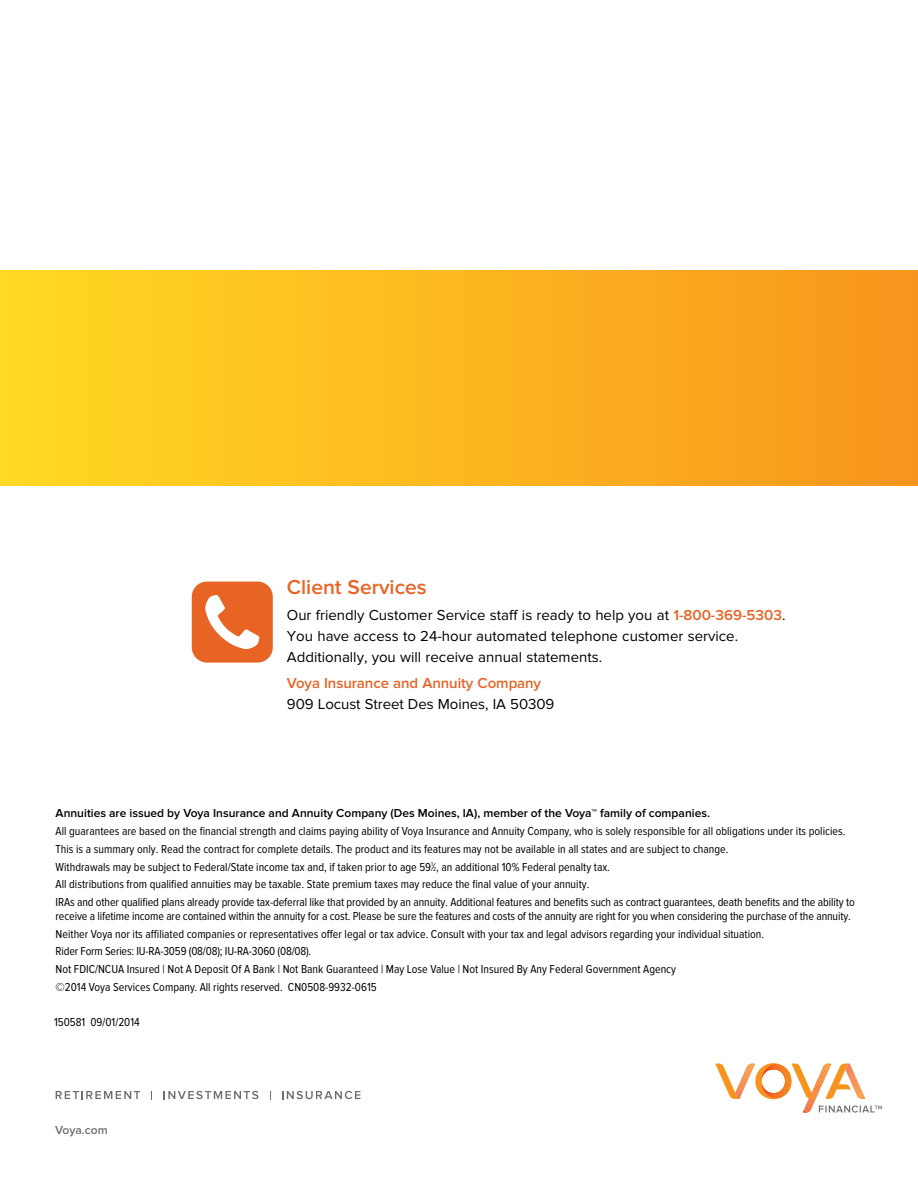
<style>
.page{position:relative;width:918px;height:1188px;background:#fff}
.page>*{position:absolute;margin:0;border:0;box-sizing:border-box;transform-origin:0 0}
.t1{font:600 21px "Proxima Nova";color:#e76425}
.t2{font:15px/21px "Proxima Nova";color:#000}
.t3{font:600 15px "Proxima Nova";letter-spacing:-.005em;color:#e76425}
.t4{font:12px/17.9px "Proxima Nova Cond";color:#000}
.t5{font:600 12px "Proxima Nova";color:#000}
.t6{font:600 12px "Proxima Nova";color:#6d6e71}
.s1{font-weight:600;color:#e76425}
.s2{font-size:6px}
</style>
<div class="page">
<svg style="left:715px;top:1063px;width:167px;height:50px"></svg>
<svg style="left:56px;top:1091px;width:84px;height:8px"></svg>
<svg style="left:164px;top:1091px;width:94px;height:8px"></svg>
<svg style="left:282px;top:1091px;width:78px;height:8px"></svg>
<div style="left:0;top:270px;width:918px;height:216px;background:linear-gradient(to right,#ffd922,#f8951d)"></div>
<h1 class="t1" style="left:287px;top:574px;width:141px">Client Services</h1>
<p class="t2" style="left:287px;top:605px;width:500px">Our friendly Customer Service staff is ready to help you at <span class="s1">1-800-369-5303</span>.<br>You have access to 24-hour automated telephone customer service.<br>Additionally, you will receive annual statements.</p>
<p class="t3" style="left:287px;top:675px;width:256px">Voya Insurance and Annuity Company</p>
<p class="t2" style="left:287px;top:694px;width:269px">909 Locust Street Des Moines, IA 50309</p>
<p class="t5" style="left:56px;top:806px;width:656px">Annuities are issued by Voya Insurance and Annuity Company (Des Moines, IA), member of the Voya™ family of companies.</p>
<p class="t4" style="left:56px;top:822px;width:801px">All guarantees are based on the financial strength and claims paying ability of Voya Insurance and Annuity Company, who is solely responsible for all obligations under its policies.<br>This is a summary only. Read the contract for complete details. The product and its features may not be available in all states and are subject to change.<br>Withdrawals may be subject to Federal/State income tax and, if taken prior to age 59<sup>1</sup>⁄<span class="s2">2</span>, an additional 10% Federal penalty tax.<br>All distributions from qualified annuities may be taxable. State premium taxes may reduce the final value of your annuity.<br>IRAs and other qualified plans already provide tax-deferral like that provided by an annuity. Additional features and benefits such as contract guarantees, death benefits and the ability to</p>
<p class="t4" style="left:56px;top:907px;width:797px">receive a lifetime income are contained within the annuity for a cost. Please be sure the features and costs of the annuity are right for you when considering the purchase of the annuity.<br>Neither Voya nor its affiliated companies or representatives offer legal or tax advice. Consult with your tax and legal advisors regarding your individual situation.<br>Rider Form Series: IU-RA-3059 (08/08); IU-RA-3060 (08/08).<br>Not FDIC/NCUA Insured | Not A Deposit Of A Bank | Not Bank Guaranteed | May Lose Value | Not Insured By Any Federal Government Agency<br>©2014 Voya Services Company. All rights reserved. CN0508-9932-0615</p>
<p class="t4" style="left:54px;top:1014px;width:87px">150581 09/01/2014</p>
<p class="t6" style="left:55px;top:1123px;width:54px">Voya.com</p>
</div>
